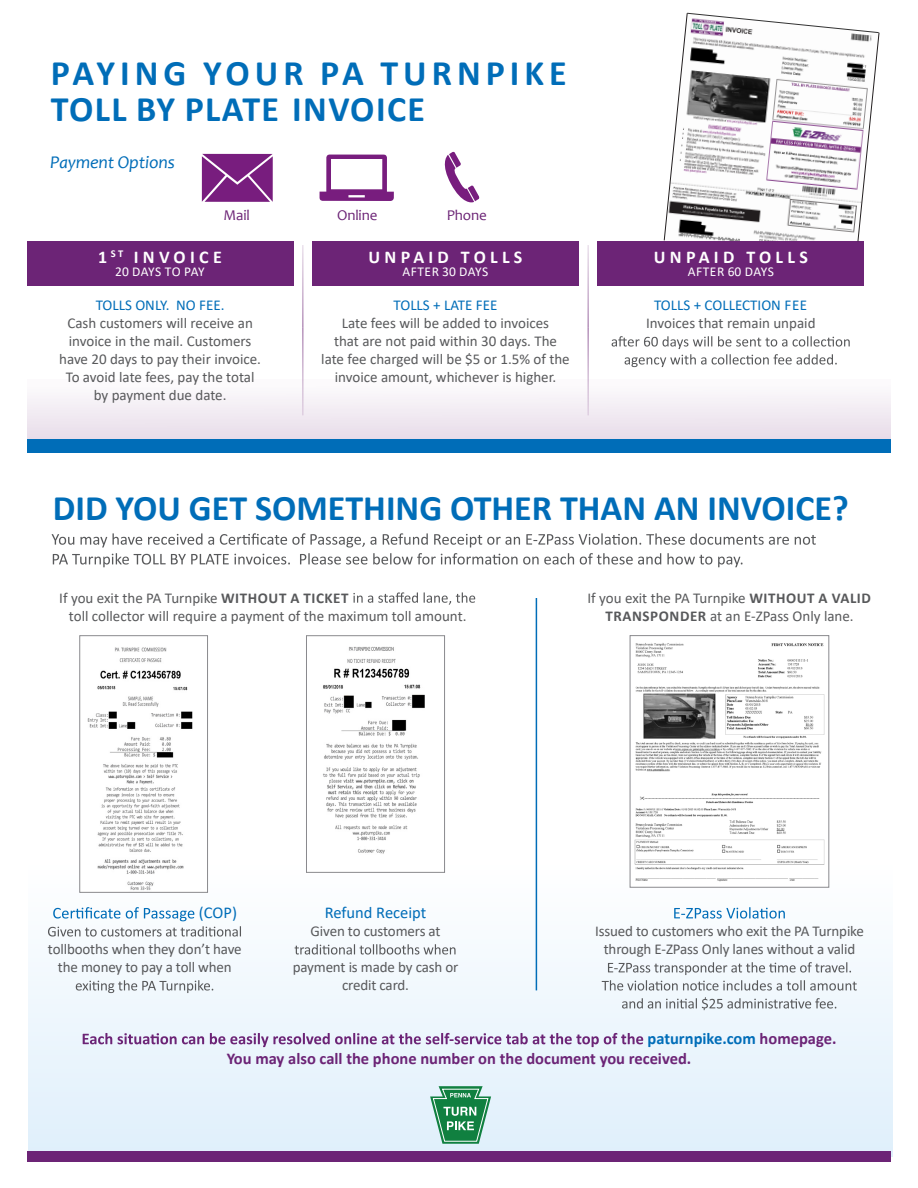
<style>
.page{position:relative;width:918px;height:1188px;background:#fff}
.page>*{position:absolute;margin:0;border:0;box-sizing:border-box;transform-origin:0 0}
.t1{font:700 36px/36px "Calibri";letter-spacing:.065em;color:#006db8}
.t2{font:700 36px "Calibri";color:#006db8}
.t3{font:700 18px "Calibri";letter-spacing:.24em;color:#fff}
.t4{font:italic 18px "Candara";letter-spacing:-.01em;color:#006db8}
.t5{font:700 16.5px/19.8px "Calibri";color:#6c2476}
.t6{font:16.5px "Calibri";color:#006db8}
.t7{font:15px/18px "Calibri";color:#58595b;text-align:center}
.t8{font:15px "Calibri";color:#006db8}
.t9{font:15px "Candara";letter-spacing:-.01em;color:#6c2476}
.t10{font:13.5px "Calibri";letter-spacing:.025em;color:#fff}
.t11{font:13.5px "Calibri";color:#fff}
.s1{font-weight:700}
.s2{color:#006db8}
</style>
<div class="page">
<div style="left:29px;top:861px;width:864px;height:295px;background:linear-gradient(to bottom,#fefefe,#e0effb)"></div>
<svg style="left:27px;top:395px;width:864px;height:44px;fill:#f0e9f1"></svg>
<svg style="left:612px;top:336px;width:238px;height:31px"></svg>
<div style="left:27px;top:241px;width:266px;height:45px;background:#6c2476"></div>
<div style="left:312px;top:241px;width:267px;height:45px;background:#6c2476"></div>
<div style="left:598px;top:241px;width:266px;height:45px;background:#6c2476"></div>
<hr style="left:587px;top:245px;width:2px;height:82px;background:#6c2476">
<hr style="left:587px;top:327px;width:2px;height:88px;background:#6c2476">
<hr style="left:302px;top:245px;width:2px;height:82px;background:#6c2476">
<hr style="left:302px;top:327px;width:2px;height:88px;background:#6c2476">
<svg style="left:202px;top:154px;width:71px;height:48px"></svg>
<svg style="left:319px;top:154px;width:75px;height:47px"></svg>
<svg style="left:444px;top:152px;width:36px;height:51px"></svg>
<hr style="left:536px;top:598px;width:1px;height:392px;background:#006db8">
<svg style="left:52px;top:533px;width:764px;height:34px"></svg>
<div style="left:27px;top:439px;width:864px;height:13px;background:#006db8"></div>
<svg style="left:353px;top:592px;width:122px;height:13px"></svg>
<img style="left:632px;top:643px;width:195px;height:242px">
<div style="left:630px;top:635px;width:199px;height:252px;border:1px solid #8a8a8e"></div>
<div style="left:80px;top:636px;width:128px;height:256px;background:#fff"></div>
<img style="left:87px;top:647px;width:106px;height:243px">
<div style="left:79px;top:635px;width:129px;height:258px;border:1px solid #8a8a8e"></div>
<div style="left:306px;top:636px;width:139px;height:236px;background:#fff"></div>
<img style="left:323px;top:646px;width:102px;height:208px">
<div style="left:306px;top:635px;width:139px;height:238px;border:1px solid #8a8a8e"></div>
<svg style="left:48px;top:907px;width:193px;height:30px"></svg>
<svg style="left:76px;top:980px;width:137px;height:13px"></svg>
<svg style="left:295px;top:944px;width:161px;height:11px"></svg>
<svg style="left:674px;top:907px;width:111px;height:12px"></svg>
<svg style="left:602px;top:962px;width:255px;height:29px"></svg>
<svg style="left:622px;top:997px;width:214px;height:13px"></svg>
<svg style="left:83px;top:1033px;width:560px;height:14px"></svg>
<div style="left:27px;top:1151px;width:864px;height:11px;background:#6c2476"></div>
<svg style="left:430px;top:1086px;width:61px;height:58px"></svg>
<svg style="left:664px;top:13px;width:215px;height:229px"></svg>
<h1 class="t1" style="left:51px;top:54px;width:517px">PAYING YOUR PA TURNPIKE<br>TOLL BY PLATE INVOICE</h1>
<p class="t4" style="left:50px;top:151px;width:126px">Payment Options</p>
<p class="t9" style="left:224px;top:206px;width:28px">Mail</p>
<p class="t9" style="left:337px;top:206px;width:42px">Online</p>
<p class="t9" style="left:447px;top:206px;width:42px">Phone</p>
<p class="t3" style="left:98px;top:244px;width:125px">1 <sup>ST</sup> INVOICE</p>
<p class="t11" style="left:115px;top:262px;width:91px">20 DAYS TO PAY</p>
<p class="t8" style="left:96px;top:295px;width:130px">TOLLS ONLY. NO FEE.</p>
<p class="t7" style="left:59px;top:314px;width:203px">Cash customers will receive an invoice in the mail. Customers have 20 days to pay their invoice.<br>To avoid late fees, pay the total by payment due date.</p>
<p class="t3" style="left:368px;top:244px;width:156px">UNPAID TOLLS</p>
<p class="t10" style="left:402px;top:262px;width:88px">AFTER 30 DAYS</p>
<p class="t8" style="left:394px;top:295px;width:105px">TOLLS + LATE FEE</p>
<p class="t7" style="left:321px;top:314px;width:250px">Late fees will be added to invoices<br>that are not paid within 30 days. The late fee charged will be $5 or 1.5% of the invoice amount, whichever is higher.</p>
<p class="t3" style="left:654px;top:244px;width:156px">UNPAID TOLLS</p>
<p class="t10" style="left:688px;top:262px;width:88px">AFTER 60 DAYS</p>
<p class="t8" style="left:654px;top:295px;width:155px">TOLLS + COLLECTION FEE</p>
<p class="t7" style="left:646px;top:314px;width:171px">Invoices that remain unpaid</p>
<h1 class="t2" style="left:53px;top:482px;width:797px">DID YOU GET SOMETHING OTHER THAN AN INVOICE?</h1>
<p class="t7" style="left:69px;top:588px;width:399px;text-align:left;text-indent:-10px">If you exit the PA Turnpike <span class="s1">WITHOUT A TICKET<br></span>toll collector will require a payment of the maximum toll amount.</p>
<p class="t7" style="left:588px;top:588px;width:285px">If you exit the PA Turnpike <span class="s1">WITHOUT A VALID<br>TRANSPONDER</span> at an E-ZPass Only lane.</p>
<p class="t6" style="left:199px;top:901px;width:40px">(COP)</p>
<p class="t7" style="left:48px;top:940px;width:195px">tollbooths when they don’t have the money to pay a toll when</p>
<p class="t6" style="left:325px;top:901px;width:103px">Refund Receipt</p>
<p class="t7" style="left:311px;top:922px;width:132px">Given to customers at</p>
<p class="t7" style="left:293px;top:958px;width:167px">payment is made by cash or credit card.</p>
<p class="t7" style="left:595px;top:922px;width:270px">Issued to customers who exit the PA Turnpike through E-ZPass Only lanes without a valid</p>
<p class="t5" style="left:227px;top:1029px;width:611px;text-indent:421px"><span class="s2">paturnpike.com</span> homepage.<br>You may also call the phone number on the document you received.</p>
</div>
